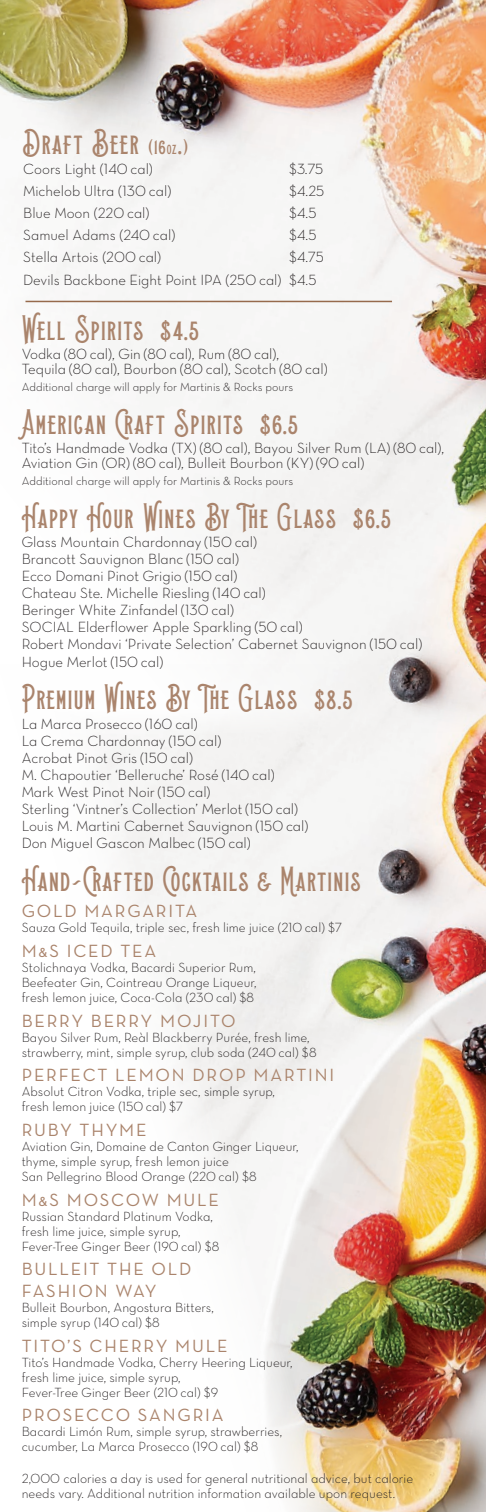
<style>
.page{position:relative;width:486px;height:1512px;background:#fff}
.page>*{position:absolute;margin:0;border:0;box-sizing:border-box;transform-origin:0 0}
.t1{font:27px "LHF Elixir";letter-spacing:.04em;color:#aa846c}
.t2{font:18px/21.6px "Neutra Text Book SC";letter-spacing:.1em;color:#aa846c}
.body{font:15px/15px "Neutra Text Light Alt";color:#231f20}
.SubItem{font:15px "Neutra Text Light Alt";color:#231f20}
.body-2{font:13.5px/15px "Neutra Text Light Alt";color:#231f20}
.body-3{font:12px "Neutra Text Light Alt";color:#231f20}
.s1{font-family:"LHF Chesham Sans BOLD";font-size:19.5px}
.s2{font-size:19.5px}
.s3{font-size:13.5px}
</style>
<div class="page">
<img style="left:0;top:0;width:486px;height:126px">
<img style="left:25px;top:126px;width:461px;height:1386px">
<hr style="left:26px;top:301px;width:366px;height:1px;background:#966a4c">
<p class="t1" style="left:23px;top:125px;width:166px">Draft Beer <span class="s1">(</span><span class="s2">16</span><span class="s3">oz</span>.<span class="s1">)</span></p>
<p class="body" style="left:23px;top:161px;width:131px">Coors Light (140 cal)</p>
<p class="body" style="left:23px;top:183px;width:150px">Michelob Ultra (130 cal)</p>
<p class="body" style="left:23px;top:205px;width:128px">Blue Moon (220 cal)</p>
<p class="body" style="left:23px;top:227px;width:154px">Samuel Adams (240 cal)</p>
<p class="body" style="left:23px;top:250px;width:139px">Stella Artois (200 cal)</p>
<p class="body" style="left:23px;top:272px;width:260px">Devils Backbone Eight Point IPA (250 cal)</p>
<p class="SubItem" style="left:289px;top:160px;width:36px">$3.75</p>
<p class="SubItem" style="left:289px;top:182px;width:36px">$4.25</p>
<p class="SubItem" style="left:289px;top:204px;width:29px">$4.5</p>
<p class="SubItem" style="left:289px;top:226px;width:29px">$4.5</p>
<p class="SubItem" style="left:289px;top:248px;width:36px">$4.75</p>
<p class="SubItem" style="left:289px;top:270px;width:29px">$4.5</p>
<p class="t1" style="left:22px;top:311px;width:179px">Well Spirits $4.5</p>
<p class="body" style="left:22px;top:347px;width:307px">Vodka (80 cal), Gin (80 cal), Rum (80 cal),<br>Tequila (80 cal), Bourbon (80 cal), Scotch (80 cal)</p>
<p class="body-3" style="left:22px;top:380px;width:273px">Additional charge will apply for Martinis &amp; Rocks pours</p>
<p class="t1" style="left:22px;top:405px;width:278px">American Craft Spirits $6.5</p>
<p class="body" style="left:22px;top:440px;width:424px">Tito’s Handmade Vodka (TX) (80 cal), Bayou Silver Rum (LA) (80 cal),<br>Aviation Gin (OR) (80 cal), Bulleit Bourbon (KY) (90 cal)</p>
<p class="body-3" style="left:22px;top:473px;width:273px">Additional charge will apply for Martinis &amp; Rocks pours</p>
<p class="t1" style="left:22px;top:498px;width:371px">Happy Hour Wines By The Glass $6.5</p>
<p class="body" style="left:22px;top:534px;width:237px">Glass Mountain Chardonnay (150 cal)</p>
<p class="body" style="left:22px;top:551px;width:219px">Brancott Sauvignon Blanc (150 cal)</p>
<p class="body" style="left:22px;top:568px;width:217px">Ecco Domani Pinot Grigio (150 cal)</p>
<p class="body" style="left:22px;top:585px;width:246px">Chateau Ste. Michelle Riesling (140 cal)</p>
<p class="body" style="left:22px;top:602px;width:214px">Beringer White Zinfandel (130 cal)</p>
<p class="body" style="left:22px;top:619px;width:282px">SOCIAL Elderflower Apple Sparkling (50 cal)</p>
<p class="body" style="left:22px;top:637px;width:402px">Robert Mondavi ‘Private Selection’ Cabernet Sauvignon (150 cal)</p>
<p class="body" style="left:22px;top:654px;width:143px">Hogue Merlot (150 cal)</p>
<p class="t1" style="left:22px;top:680px;width:333px">Premium Wines By The Glass $8.5</p>
<p class="body" style="left:22px;top:716px;width:178px">La Marca Prosecco (160 cal)</p>
<p class="body" style="left:22px;top:733px;width:201px">La Crema Chardonnay (150 cal)</p>
<p class="body" style="left:22px;top:750px;width:173px">Acrobat Pinot Gris (150 cal)</p>
<p class="body" style="left:22px;top:767px;width:254px">M. Chapoutier ‘Belleruche’ Rosé (140 cal)</p>
<p class="body" style="left:22px;top:784px;width:190px">Mark West Pinot Noir (150 cal)</p>
<p class="body" style="left:22px;top:801px;width:278px">Sterling ‘Vintner’s Collection’ Merlot (150 cal)</p>
<p class="body" style="left:22px;top:818px;width:288px">Louis M. Martini Cabernet Sauvignon (150 cal)</p>
<p class="body" style="left:22px;top:835px;width:231px">Don Miguel Gascon Malbec (150 cal)</p>
<p class="t1" style="left:22px;top:862px;width:341px">Hand-Crafted Cocktails &amp; Martinis</p>
<p class="t2" style="left:22px;top:900px;width:177px">GOLD MARGARITA</p>
<p class="body-2" style="left:22px;top:920px;width:322px">Sauza Gold Tequila, triple sec, fresh lime juice (210 cal) $7</p>
<p class="t2" style="left:22px;top:940px;width:136px">M&amp;S ICED TEA</p>
<p class="body-2" style="left:22px;top:960px;width:236px;text-align:justify">Stolichnaya Vodka, Bacardi Superior Rum, Beefeater Gin, Cointreau Orange Liqueur, fresh lemon juice, Coca-Cola (230 cal) $8</p>
<p class="t2" style="left:22px;top:1009px;width:215px">BERRY BERRY MOJITO</p>
<p class="body-2" style="left:22px;top:1029px;width:296px">Bayou Silver Rum, Reàl Blackberry Purée, fresh lime, strawberry, mint, simple syrup, club soda (240 cal) $8</p>
<p class="t2" style="left:22px;top:1064px;width:314px">PERFECT LEMON DROP MARTINI</p>
<p class="body-2" style="left:22px;top:1084px;width:255px">Absolut Citron Vodka, triple sec, simple syrup, fresh lemon juice (150 cal) $7</p>
<p class="t2" style="left:22px;top:1119px;width:126px">RUBY THYME</p>
<p class="body-2" style="left:22px;top:1139px;width:278px">Aviation Gin, Domaine de Canton Ginger Liqueur, thyme, simple syrup, fresh lemon juice<br>San Pellegrino Blood Orange (220 cal) $8</p>
<p class="t2" style="left:22px;top:1188px;width:199px">M&amp;S MOSCOW MULE</p>
<p class="body-2" style="left:22px;top:1208px;width:199px">Russian Standard Platinum Vodka, fresh lime juice, simple syrup,<br>Fever-Tree Ginger Beer (190 cal) $8</p>
<p class="t2" style="left:22px;top:1258px;width:171px">BULLEIT THE OLD<br>FASHION WAY</p>
<p class="body-2" style="left:22px;top:1300px;width:194px">Bulleit Bourbon, Angostura Bitters, simple syrup (140 cal) $8</p>
<p class="t2" style="left:22px;top:1334px;width:207px">TITO’S CHERRY MULE</p>
<p class="body-2" style="left:22px;top:1354px;width:272px">Tito’s Handmade Vodka, Cherry Heering Liqueur, fresh lime juice, simple syrup,<br>Fever-Tree Ginger Beer (210 cal) $9</p>
<p class="t2" style="left:22px;top:1404px;width:203px">PROSECCO SANGRIA</p>
<p class="body-2" style="left:22px;top:1424px;width:262px">Bacardi Limón Rum, simple syrup, strawberries, cucumber, La Marca Prosecco (190 cal) $8</p>
<p class="body-2" style="left:22px;top:1471px;width:393px">2,000 calories a day is used for general nutritional advice, but calorie needs vary. Additional nutrition information available upon request.</p>
</div>
